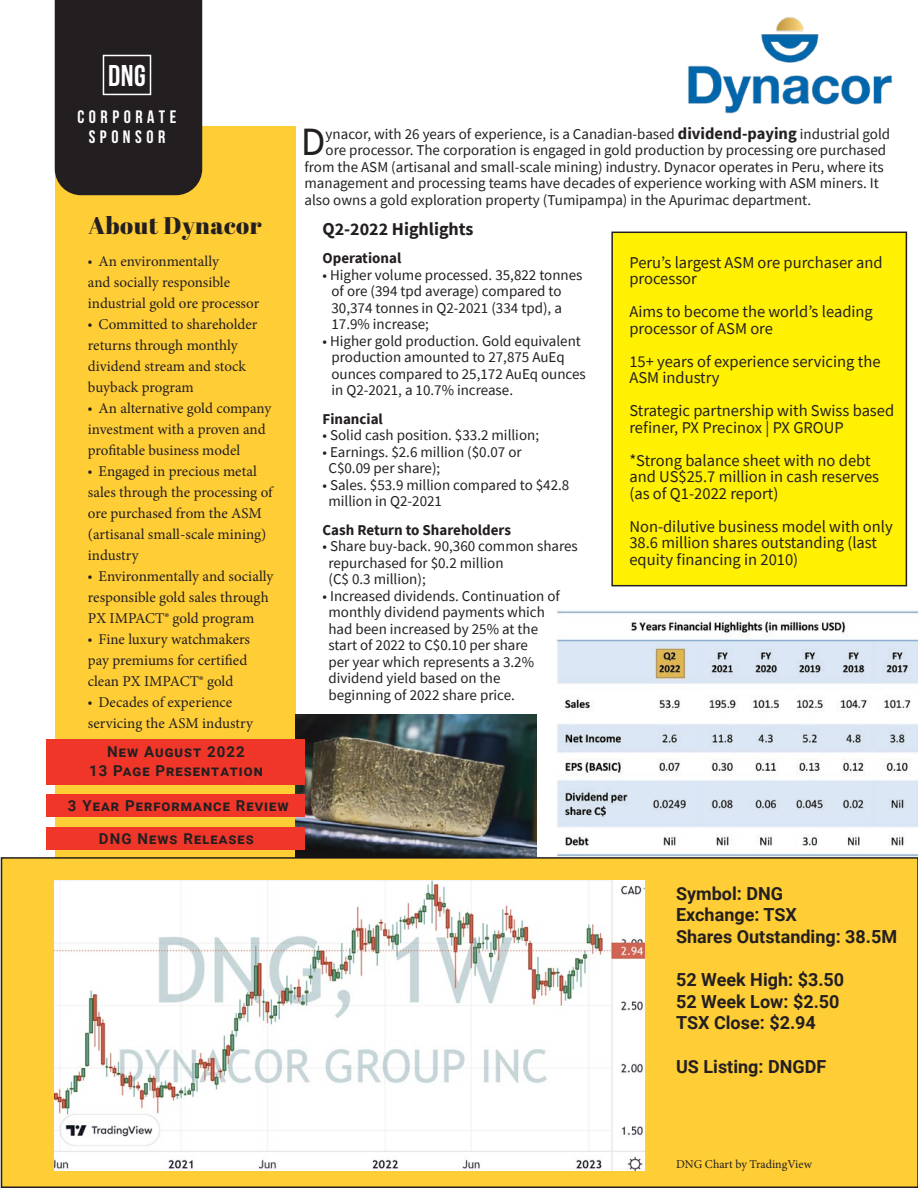
<style>
.page{position:relative;width:918px;height:1188px;background:#fff}
.page>*{position:absolute;margin:0;border:0;box-sizing:border-box;transform-origin:0 0}
.Paragraph___drop_cap{font:40.2px "Source Sans Pro";color:#231f20}
.t1{font:700 30px "Bebas Neue";color:#fff}
.Title_2{font:24px "Abril Fatface";letter-spacing:.02em;color:#231f20}
.t2{font:700 18px "Roboto";color:#231f20}
.Paragraph___tab{font:700 18px "Source Sans Pro";color:#231f20}
.t3{font:700 18px "Bebas Neue";letter-spacing:.25em;color:#fff}
.Paragraph___tab-2{font:16.5px/16.5px "Source Sans Pro";color:#231f20}
.Paragraph___tab-3{font:15px/16.5px "Source Sans Pro";color:#231f20}
.t4{font:15px/21px "Minion Pro";color:#231f20}
.Paragraph___drop_cap-2{font:15px "Source Sans Pro";color:#231f20}
.Names{font:700 15px/19.5px "Roboto";letter-spacing:.07em;color:#231f20;text-align:center}
.Paragraph___tab-4{font:700 15px "Source Sans Pro";color:#231f20}
.t5{font:12px "Minion Pro";color:#231f20}
.s1{font-family:"Source Sans Pro"}
.s2{font-weight:700;font-size:16.5px}
</style>
<div class="page">
<div style="left:612px;top:232px;width:294px;height:354px;background:#fff101"></div>
<div style="left:611px;top:232px;width:296px;height:354px;border:2px solid #231f20"></div>
<div style="left:55px;top:126px;width:240px;height:1008px;background:#ffcd36"></div>
<div style="left:54px;top:0;width:149px;height:196px;background:#231f20"></div>
<div style="left:103px;top:55px;width:48px;height:40px;border:2px solid #fff"></div>
<img style="left:688px;top:17px;width:204px;height:97px">
<div style="left:2px;top:858px;width:916px;height:329px;background:#ffcd36"></div>
<div style="left:1px;top:857px;width:917px;height:331px;border:2px solid #231f20"></div>
<img style="left:55px;top:880px;width:589px;height:290px">
<img style="left:295px;top:714px;width:241px;height:144px">
<img style="left:556px;top:610px;width:362px;height:246px">
<div style="left:46px;top:740px;width:258px;height:45px;background:#f03629"></div>
<div style="left:46px;top:827px;width:258px;height:23px;background:#f03629"></div>
<div style="left:46px;top:794px;width:258px;height:23px;background:#f03629"></div>
<p class="t1" style="left:108px;top:59px;width:39px">DNG</p>
<p class="t3" style="left:78px;top:107px;width:100px">CORPORATE</p>
<p class="t3" style="left:89px;top:127px;width:78px">SPONSOR</p>
<p class="Title_2" style="left:88px;top:209px;width:175px">About Dynacor</p>
<p class="t4" style="left:88px;top:251px;width:173px"><span class="s1">•</span> An environmentally<br>and socially responsible industrial gold ore processor</p>
<p class="t4" style="left:88px;top:314px;width:171px"><span class="s1">•</span> Committed to shareholder returns through monthly dividend stream and stock buyback program</p>
<p class="t4" style="left:88px;top:398px;width:185px"><span class="s1">•</span> An alternative gold company investment with a proven and profitable business model</p>
<p class="t4" style="left:88px;top:461px;width:186px"><span class="s1">•</span> Engaged in precious metal sales through the processing of ore purchased from the ASM (artisanal small-scale mining) industry</p>
<p class="t4" style="left:88px;top:566px;width:187px"><span class="s1">•</span> Environmentally and socially responsible gold sales through<br>PX IMPACT® gold program</p>
<p class="t4" style="left:88px;top:629px;width:164px"><span class="s1">•</span> Fine luxury watchmakers pay premiums for certified clean PX IMPACT® gold</p>
<p class="t4" style="left:88px;top:692px;width:167px"><span class="s1">•</span> Decades of experience servicing the ASM industry</p>
<p class="Names" style="left:89px;top:741px;width:175px">New August 2022<br>13 Page Presentation</p>
<p class="Names" style="left:68px;top:795px;width:222px">3 Year Performance Review</p>
<p class="Names" style="left:99px;top:828px;width:157px">DNG News Releases</p>
<p class="Paragraph___drop_cap" style="left:301px;top:117px;width:26px">D</p>
<p class="Paragraph___drop_cap-2" style="left:326px;top:124px;width:566px">ynacor, with 26 years of experience, is a Canadian-based <span class="s2">dividend-paying</span> industrial gold</p>
<p class="Paragraph___drop_cap-2" style="left:326px;top:141px;width:562px">ore processor. The corporation is engaged in gold production by processing ore purchased</p>
<p class="Paragraph___drop_cap-2" style="left:304px;top:157px;width:581px">from the ASM (artisanal and small-scale mining) industry. Dynacor operates in Peru, where its</p>
<p class="Paragraph___drop_cap-2" style="left:304px;top:174px;width:576px">management and processing teams have decades of experience working with ASM miners. It</p>
<p class="Paragraph___drop_cap-2" style="left:304px;top:190px;width:508px">also owns a gold exploration property (Tumipampa) in the Apurimac department.</p>
<p class="Paragraph___tab" style="left:322px;top:217px;width:153px">Q2-2022 Highlights</p>
<p class="Paragraph___tab-4" style="left:322px;top:248px;width:80px">Operational</p>
<p class="Paragraph___tab-3" style="left:331px;top:267px;width:253px;text-indent:-9px">• Higher volume processed. 35,822 tonnes of ore (394 tpd average) compared to<br>30,374 tonnes in Q2-2021 (334 tpd), a<br>17.9% increase;</p>
<p class="Paragraph___tab-3" style="left:331px;top:333px;width:256px;text-indent:-9px">• Higher gold production. Gold equivalent production amounted to 27,875 AuEq ounces compared to 25,172 AuEq ounces in Q2-2021, a 10.7% increase.</p>
<p class="Paragraph___tab-4" style="left:322px;top:409px;width:62px">Financial</p>
<p class="Paragraph___tab-3" style="left:322px;top:427px;width:218px">• Solid cash position. $33.2 million;</p>
<p class="Paragraph___tab-3" style="left:328px;top:444px;width:195px;text-indent:-6px">• Earnings. $2.6 million ($0.07 or<br>C$0.09 per share);</p>
<p class="Paragraph___tab-3" style="left:328px;top:477px;width:242px;text-indent:-6px">• Sales. $53.9 million compared to $42.8 million in Q2-2021</p>
<p class="Paragraph___tab-4" style="left:322px;top:520px;width:190px">Cash Return to Shareholders</p>
<p class="Paragraph___tab-3" style="left:328px;top:538px;width:251px;text-indent:-6px">• Share buy-back. 90,360 common shares repurchased for $0.2 million<br>(C$ 0.3 million);</p>
<p class="Paragraph___tab-3" style="left:328px;top:588px;width:233px;text-indent:-6px">• Increased dividends. Continuation of monthly dividend payments which had been increased by 25% at the start of 2022 to C$0.10 per share<br>per year which represents a 3.2% dividend yield based on the beginning of 2022 share price.</p>
<p class="Paragraph___tab-2" style="left:629px;top:254px;width:255px">Peru’s largest ASM ore purchaser and processor</p>
<p class="Paragraph___tab-2" style="left:629px;top:304px;width:245px">Aims to become the world’s leading processor of ASM ore</p>
<p class="Paragraph___tab-2" style="left:629px;top:353px;width:253px">15+ years of experience servicing the<br>ASM industry</p>
<p class="Paragraph___tab-2" style="left:629px;top:403px;width:266px">Strategic partnership with Swiss based refiner, PX Precinox | PX GROUP</p>
<p class="Paragraph___tab-2" style="left:629px;top:452px;width:251px">*Strong balance sheet with no debt and US$25.7 million in cash reserves (as of Q1-2022 report)</p>
<p class="Paragraph___tab-2" style="left:629px;top:518px;width:265px">Non-dilutive business model with only<br>38.6 million shares outstanding (last equity financing in 2010)</p>
<p class="t2" style="left:676px;top:881px;width:108px">Symbol: DNG</p>
<p class="t2" style="left:676px;top:902px;width:122px">Exchange: TSX</p>
<p class="t2" style="left:676px;top:924px;width:223px">Shares Outstanding: 38.5M</p>
<p class="t2" style="left:676px;top:967px;width:170px">52 Week High: $3.50</p>
<p class="t2" style="left:676px;top:989px;width:165px">52 Week Low: $2.50</p>
<p class="t2" style="left:676px;top:1010px;width:141px">TSX Close: $2.94</p>
<p class="t2" style="left:676px;top:1054px;width:152px">US Listing: DNGDF</p>
<p class="t5" style="left:676px;top:1156px;width:137px">DNG Chart by TradingView</p>
</div>
